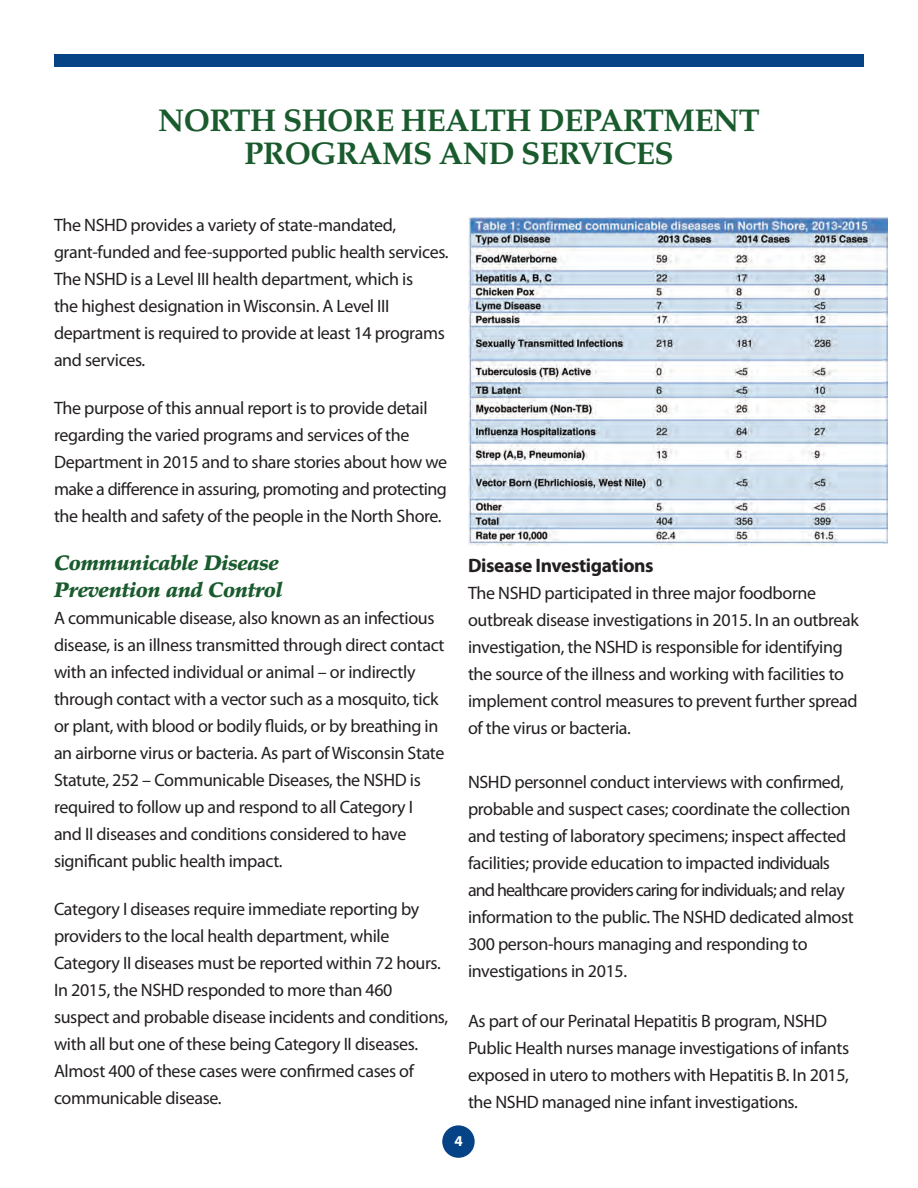
<style>
.page{position:relative;width:918px;height:1188px;background:#fff}
.page>*{position:absolute;margin:0;border:0;box-sizing:border-box;transform-origin:0 0}
.t1{font:700 31.5px/33px "Palatino LT Std";letter-spacing:-.02em;color:#1a5b2e;text-align:center}
.t2{font:italic 900 21px/27px "Palatino LT Std";letter-spacing:-.02em;color:#1a5b2e}
.t3{font:700 19.5px "Myriad Pro";letter-spacing:-.02em;color:#231f20}
.t4{font:18px/27px "Myriad Pro";letter-spacing:-.02em;color:#231f20}
.t5{font:700 15px "Myriad Pro";color:#fff}
</style>
<div class="page">
<div style="left:54px;top:54px;width:810px;height:12px;background:#054286"></div>
<div style="left:442px;top:1125px;width:33px;height:33px;background:#054286;border-radius:50%"></div>
<img style="left:469px;top:216px;width:418px;height:330px">
<h1 class="t1" style="left:158px;top:107px;width:603px">NORTH SHORE HEALTH DEPARTMENT<br>PROGRAMS AND SERVICES</h1>
<p class="t4" style="left:54px;top:213px;width:396px">The NSHD provides a variety of state-mandated, grant-funded and fee-supported public health services.<br>The NSHD is a Level III health department, which is<br>the highest designation in Wisconsin. A Level III department is required to provide at least 14 programs and services.</p>
<p class="t4" style="left:54px;top:396px;width:395px">The purpose of this annual report is to provide detail regarding the varied programs and services of the Department in 2015 and to share stories about how we make a difference in assuring, promoting and protecting the health and safety of the people in the North Shore.</p>
<p class="t2" style="left:54px;top:552px;width:230px">Communicable Disease<br>Prevention and Control</p>
<p class="t4" style="left:54px;top:606px;width:392px">A communicable disease, also known as an infectious disease, is an illness transmitted through direct contact with an infected individual or animal – or indirectly through contact with a vector such as a mosquito, tick or plant, with blood or bodily fluids, or by breathing in an airborne virus or bacteria. As part of Wisconsin State Statute, 252 – Communicable Diseases, the NSHD is required to follow up and respond to all Category I and II diseases and conditions considered to have significant public health impact.</p>
<p class="t4" style="left:54px;top:897px;width:396px">Category I diseases require immediate reporting by providers to the local health department, while Category II diseases must be reported within 72 hours.<br>In 2015, the NSHD responded to more than 460 suspect and probable disease incidents and conditions, with all but one of these being Category II diseases.<br>Almost 400 of these cases were confirmed cases of communicable disease.</p>
<p class="t3" style="left:468px;top:559px;width:187px">Disease Investigations</p>
<p class="t4" style="left:468px;top:581px;width:392px">The NSHD participated in three major foodborne outbreak disease investigations in 2015. In an outbreak investigation, the NSHD is responsible for identifying the source of the illness and working with facilities to implement control measures to prevent further spread of the virus or bacteria.</p>
<p class="t4" style="left:468px;top:770px;width:387px">NSHD personnel conduct interviews with confirmed, probable and suspect cases; coordinate the collection and testing of laboratory specimens; inspect affected facilities; provide education to impacted individuals and healthcare providers caring for individuals; and relay information to the public. The NSHD dedicated almost 300 person-hours managing and responding to investigations in 2015.</p>
<p class="t4" style="left:468px;top:1009px;width:383px">As part of our Perinatal Hepatitis B program, NSHD Public Health nurses manage investigations of infants exposed in utero to mothers with Hepatitis B. In 2015, the NSHD managed nine infant investigations.</p>
<p class="t5" style="left:455px;top:1135px;width:10px">4</p>
</div>
